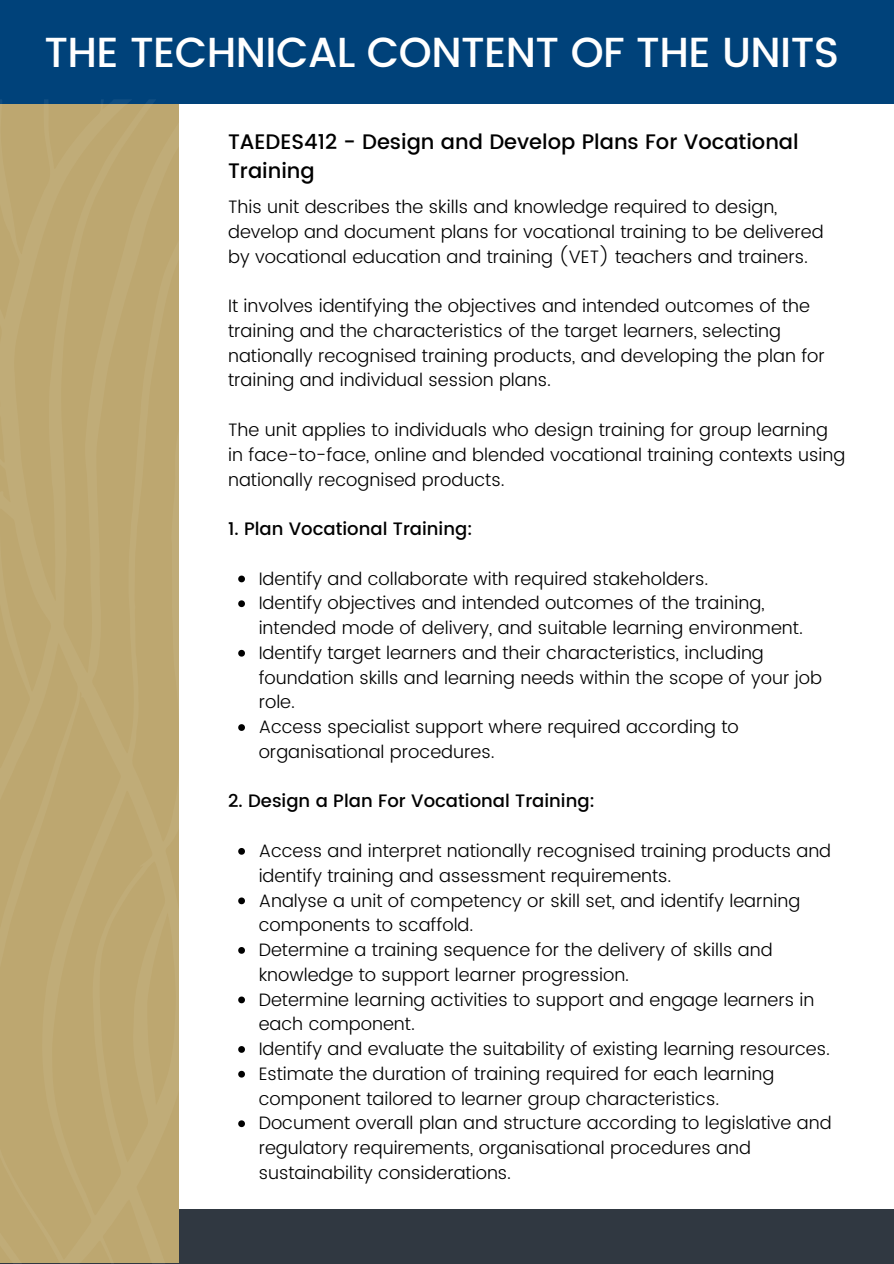
<style>
.page{position:relative;width:894px;height:1264px;background:#fff}
.page>*{position:absolute;margin:0;border:0;box-sizing:border-box;transform-origin:0 0}
.t1{font:500 42px "Poppins";letter-spacing:-.015em;color:#fff}
.t2{font:500 21px/29.2px "Poppins";color:#000}
.t3{font:300 18px/24.8px "Poppins";color:#000}
.t4{font:500 18px "Poppins";color:#000}
</style>
<div class="page">
<div style="left:0;top:0;width:893px;height:104px;background:#00427a"></div>
<div style="left:0;top:1209px;width:893px;height:54px;background:#303841"></div>
<svg style="left:238px;top:575px;width:7px;height:7px"></svg>
<svg style="left:238px;top:600px;width:7px;height:7px"></svg>
<svg style="left:238px;top:650px;width:7px;height:6px"></svg>
<svg style="left:238px;top:724px;width:7px;height:7px"></svg>
<svg style="left:238px;top:848px;width:7px;height:6px"></svg>
<svg style="left:238px;top:897px;width:7px;height:7px"></svg>
<svg style="left:238px;top:947px;width:7px;height:6px"></svg>
<svg style="left:238px;top:996px;width:7px;height:7px"></svg>
<svg style="left:238px;top:1046px;width:7px;height:6px"></svg>
<svg style="left:238px;top:1070px;width:7px;height:7px"></svg>
<svg style="left:238px;top:1120px;width:7px;height:7px"></svg>
<div style="left:0;top:99px;width:179px;height:1164px;background:#bda770"></div>
<p class="t1" style="left:44px;top:28px;width:796px">THE TECHNICAL CONTENT OF THE UNITS</p>
<p class="t2" style="left:228px;top:127px;width:572px">TAEDES412 - Design and Develop Plans For Vocational<br>Training</p>
<h1 class="t3" style="left:228px;top:194px;width:597px">This unit describes the skills and knowledge required to design, develop and document plans for vocational training to be delivered by vocational education and training (VET) teachers and trainers.</h1>
<p class="t3" style="left:228px;top:293px;width:598px">It involves identifying the objectives and intended outcomes of the training and the characteristics of the target learners, selecting nationally recognised training products, and developing the plan for training and individual session plans.</p>
<h2 class="t3" style="left:228px;top:417px;width:618px">The unit applies to individuals who design training for group learning in face-to-face, online and blended vocational training contexts using nationally recognised products.</h2>
<p class="t4" style="left:228px;top:518px;width:246px">1. Plan Vocational Training:</p>
<p class="t3" style="left:258px;top:566px;width:451px">Identify and collaborate with required stakeholders.</p>
<p class="t3" style="left:258px;top:590px;width:545px">Identify objectives and intended outcomes of the training, intended mode of delivery, and suitable learning environment.</p>
<h3 class="t3" style="left:258px;top:640px;width:564px">Identify target learners and their characteristics, including foundation skills and learning needs within the scope of your job role.</h3>
<p class="t3" style="left:258px;top:714px;width:481px">Access specialist support where required according to organisational procedures.</p>
<p class="t4" style="left:228px;top:790px;width:368px">2. Design a Plan For Vocational Training:</p>
<p class="t3" style="left:258px;top:838px;width:574px">Access and interpret nationally recognised training products and identify training and assessment requirements.</p>
<p class="t3" style="left:258px;top:887px;width:543px">Analyse a unit of competency or skill set, and identify learning components to scaffold.</p>
<h3 class="t3" style="left:258px;top:937px;width:515px">Determine a training sequence for the delivery of skills and knowledge to support learner progression.</h3>
<p class="t3" style="left:258px;top:986px;width:557px">Determine learning activities to support and engage learners in each component.</p>
<p class="t3" style="left:258px;top:1036px;width:572px">Identify and evaluate the suitability of existing learning resources.</p>
<p class="t3" style="left:258px;top:1061px;width:517px">Estimate the duration of training required for each learning component tailored to learner group characteristics.</p>
<p class="t3" style="left:258px;top:1110px;width:574px">Document overall plan and structure according to legislative and regulatory requirements, organisational procedures and sustainability considerations.</p>
</div>
